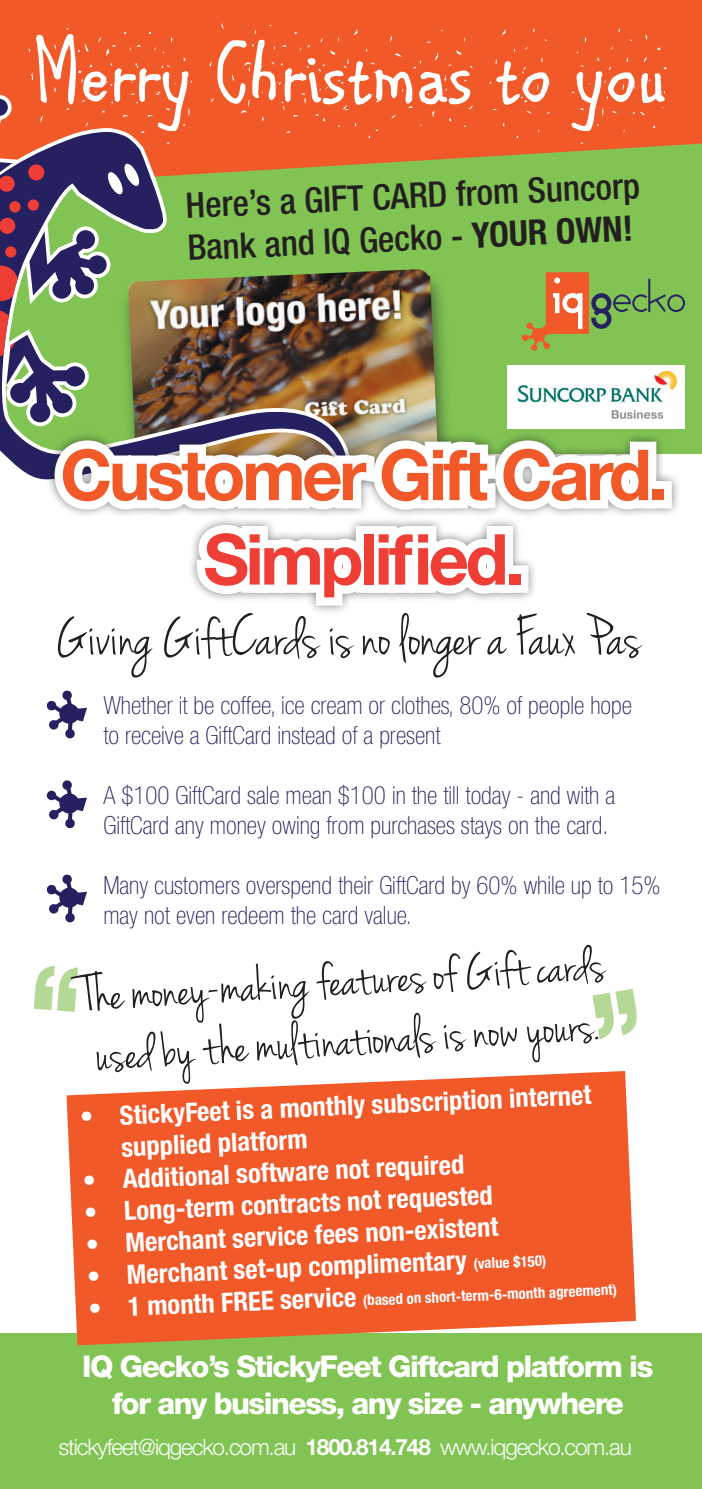
<style>
.page{position:relative;width:702px;height:1489px;background:#fff}
.page>*{position:absolute;margin:0;border:0;box-sizing:border-box;transform-origin:0 0}
.t1{font:92.75px "ARCARTER";color:#fff}
.t2{font:700 70.25px "Helvetica Neue LT Std";letter-spacing:-.05em;color:#f15929}
.t3{font:700 70.25px "Helvetica Neue LT Std";letter-spacing:-.05em;color:#ee3e35}
.t4{font:59.5px "Jenna Sue";color:#231f20}
.t5{font:54px/60.2px "Jenna Sue";color:#231f20}
.t6{font:500 condensed 35.25px/43px "Helvetica Neue LT Std";color:#231f20}
.t7{font:800 30px/36px "Helvetica Neue LT Std";letter-spacing:-.05em;color:#fff;text-align:center}
.t8{font:700 condensed 26.5px/33.2px "Helvetica Neue LT Std";color:#fff}
.t9{font:100 condensed 25px/30px "Helvetica Neue LT Std";color:#272360}
.t10{font:300 22.5px "Helvetica Neue LT Std";letter-spacing:-.05em;color:#fff}
.t11{font:700 condensed 15px "Helvetica Neue LT Std";color:#fff}
.s1{font-weight:700}
.s2{font-size:15px}
.s3{font-size:26.5px}
</style>
<div class="page">
<div style="left:0;top:1333px;width:702px;height:155px;background:#81c453"></div>
<svg style="left:34px;top:965px;width:44px;height:46px"></svg>
<svg style="left:592px;top:988px;width:45px;height:51px"></svg>
<div style="left:0;top:115px;width:702px;height:339px;background:#81c453"></div>
<div style="left:0;top:0;width:702px;height:165px;background:#f15929"></div>
<div style="left:118px;top:269px;width:337px;height:230px;background:#231f20;opacity:.58"></div>
<img style="left:351px;top:269px;width:87px;height:162px">
<svg style="left:46px;top:690px;width:41px;height:49px"></svg>
<svg style="left:46px;top:780px;width:41px;height:48px"></svg>
<svg style="left:46px;top:874px;width:41px;height:49px"></svg>
<svg style="left:522px;top:272px;width:163px;height:79px"></svg>
<svg style="left:0;top:85px;width:351px;height:346px;fill:#f15929"></svg>
<svg style="left:0;top:89px;width:347px;height:391px"></svg>
<svg style="left:0;top:164px;width:44px;height:221px"></svg>
<svg style="left:107px;top:163px;width:33px;height:32px"></svg>
<div style="left:45px;top:431px;width:636px;height:184px;background:#231f20;opacity:.55"></div>
<svg style="left:46px;top:432px;width:618px;height:182px"></svg>
<svg style="left:66px;top:1071px;width:570px;height:274px;background:#ee6839"></svg>
<img style="left:508px;top:365px;width:177px;height:64px">
<h1 class="t1" style="left:32px;top:17px;width:636px">MERRY CHRISTMAS TO YOU</h1>
<h3 class="t6" style="left:185px;top:181px;width:456px;rotate:-2deg">Here’s a GIFT CARD from Suncorp<br>Bank and IQ Gecko - <span class="s1">YOUR OWN!</span></h3>
<h2 class="t2" style="left:60px;top:431px;width:609px">Customer Gift Card.</h2>
<h2 class="t3" style="left:203px;top:516px;width:322px">Simplified.</h2>
<h3 class="t4" style="left:56px;top:603px;width:586px">Giving GiftCards is no longer a Faux Pas</h3>
<p class="t9" style="left:103px;top:690px;width:530px">Whether it be coffee, ice cream or clothes, 80% of people hope to receive a GiftCard instead of a present</p>
<p class="t9" style="left:103px;top:780px;width:513px">A $100 GiftCard sale mean $100 in the till today - and with a<br>GiftCard any money owing from purchases stays on the card.</p>
<p class="t9" style="left:103px;top:870px;width:559px">Many customers overspend their GiftCard by 60% while up to 15% may not even redeem the card value.</p>
<h3 class="t5" style="left:80px;top:970px;width:525px;rotate:-4deg">The money-making features of Gift cards used by the multinationals is now yours.</h3>
<p class="t8" style="left:120px;top:1096px;width:473px;text-indent:-40px;rotate:-2deg">• StickyFeet is a monthly subscription internet supplied platform</p>
<p class="t8" style="left:82px;top:1161px;width:383px;rotate:-2deg">• Additional software not required</p>
<p class="t8" style="left:84px;top:1193px;width:410px;rotate:-2deg">• Long-term contracts not requested</p>
<p class="t8" style="left:85px;top:1225px;width:414px;rotate:-2deg">• Merchant service fees non-existent</p>
<p class="t8" style="left:86px;top:1257px;width:461px;rotate:-2deg">• Merchant set-up complimentary <span class="s2">(value $150)</span></p>
<p class="t11" style="left:88px;top:1299px;width:530px;rotate:-2deg"><span class="s3">• 1 month FREE service</span> (based on short-term-6-month agreement)</p>
<p class="t7" style="left:82px;top:1348px;width:572px">IQ Gecko’s StickyFeet Giftcard platform is for any business, any size - anywhere</p>
<p class="t10" style="left:59px;top:1433px;width:575px">stickyfeet@iqgecko.com.au <span class="s1">1800.814.748</span> www.iqgecko.com.au</p>
</div>
